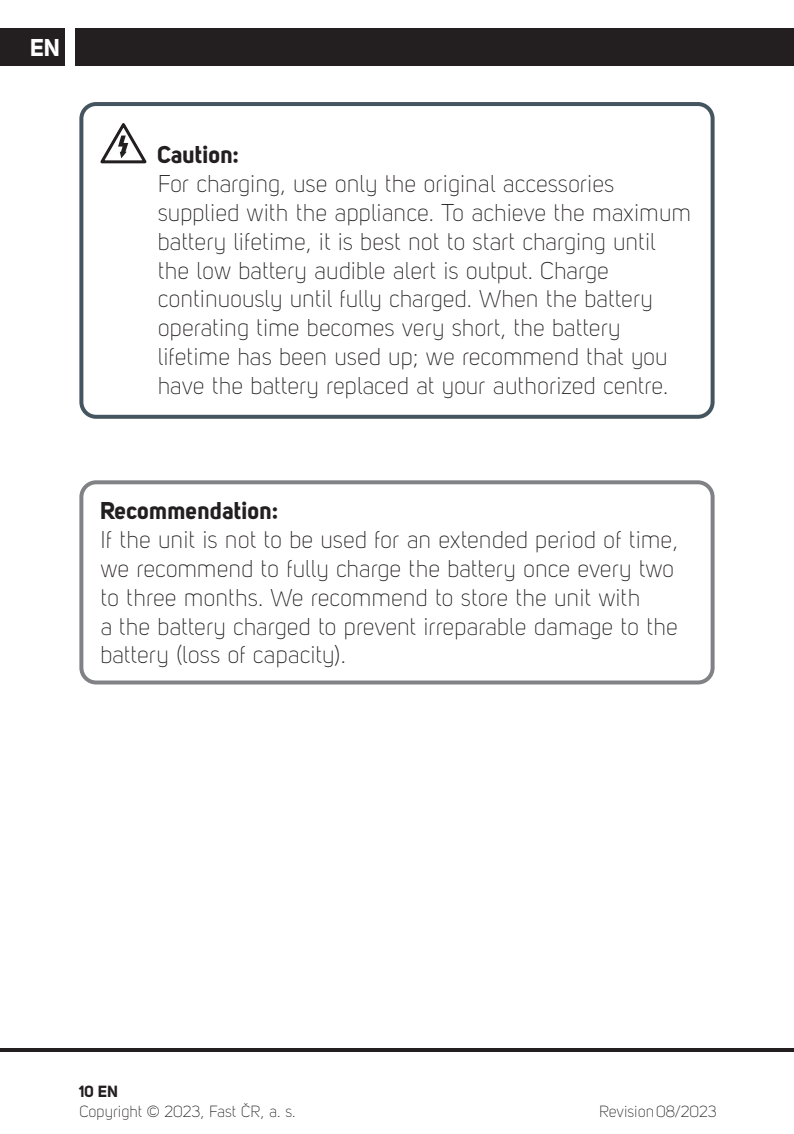
<style>
.page{position:relative;width:794px;height:1134px;background:#fff}
.page>*{position:absolute;margin:0;border:0;box-sizing:border-box;transform-origin:0 0}
.t1{font:24px/28.8px "Uni Sans PRO Light";color:#231f20}
.t2{font:24px "Uni Sans PRO Bold";color:#231f20}
.t3{font:24px "Uni Sans PRO Bold";color:#fff}
.t4{font:16px "Uni Sans PRO Light";color:#231f20}
.t5{font:16px "Uni Sans PRO Bold";color:#231f20}
</style>
<div class="page">
<div style="left:75px;top:28px;width:719px;height:38px;background:#231f20"></div>
<div style="left:0;top:28px;width:64px;height:38px;background:#231f20"></div>
<hr style="left:0;top:1048px;width:794px;height:4px;background:#231f20">
<svg style="left:100px;top:123px;width:47px;height:41px"></svg>
<div style="left:79px;top:102px;width:635px;height:317px;border:4px solid #45555f;border-radius:15px"></div>
<div style="left:79px;top:480px;width:635px;height:204px;border:4px solid #808285;border-radius:15px"></div>
<p class="t3" style="left:30px;top:33px;width:32px">EN</p>
<p class="t2" style="left:158px;top:140px;width:83px">Caution:</p>
<p class="t1" style="left:158px;top:169px;width:535px">For charging, use only the original accessories supplied with the appliance. To achieve the maximum battery lifetime, it is best not to start charging until the low battery audible alert is output. Charge continuously until fully charged. When the battery operating time becomes very short, the battery lifetime has been used up; we recommend that you have the battery replaced at your authorized centre.</p>
<p class="t2" style="left:100px;top:496px;width:179px">Recommendation:</p>
<p class="t1" style="left:100px;top:525px;width:579px">If the unit is not to be used for an extended period of time, we recommend to fully charge the battery once every two to three months. We recommend to store the unit with<br>a the battery charged to prevent irreparable damage to the battery (loss of capacity).</p>
<p class="t5" style="left:79px;top:1081px;width:40px">10 EN</p>
<p class="t4" style="left:79px;top:1103px;width:218px">Copyright © 2023, Fast ČR, a. s.</p>
<p class="t4" style="left:599px;top:1103px;width:119px">Revision 08/2023</p>
</div>
